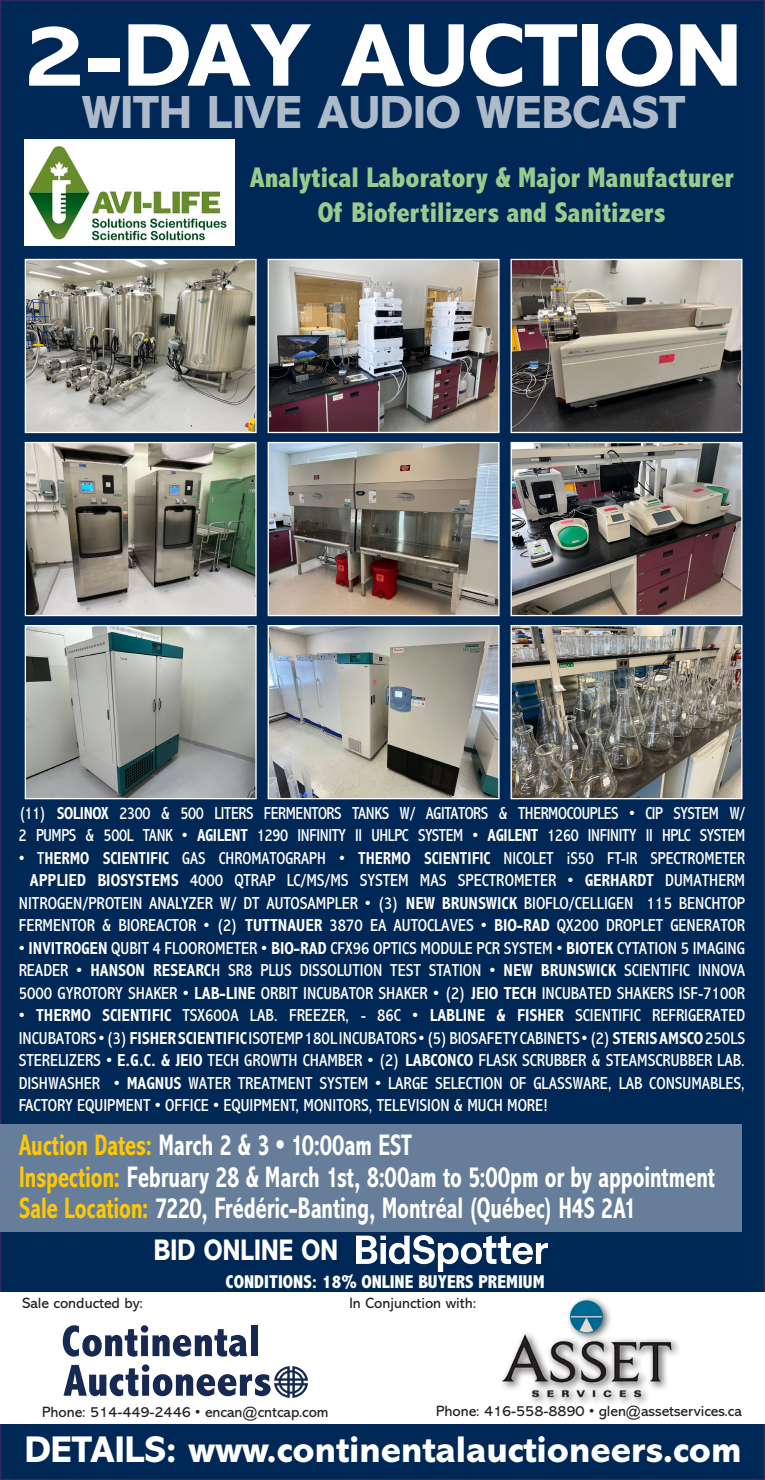
<style>
.page{position:relative;width:765px;height:1480px;background:#fff}
.page>*{position:absolute;margin:0;border:0;box-sizing:border-box;transform-origin:0 0}
.t1{font:800 90px "Abadi MT Pro";color:#fff;scale:1.06 1}
.t2{font:800 46.88px "Abadi MT Pro";color:#adbac9}
.t3{font:800 37.5px "Abadi MT Pro";color:#fff}
.t4{font:700 condensed 30px "Abadi MT Pro";letter-spacing:-.005em;color:#fff;scale:.84 1}
.t5{font:800 30px "Abadi MT Pro";letter-spacing:.01em;color:#fff;scale:.84 1}
.t6{font:800 condensed 28.75px/34.5px "Abadi MT Pro";color:#99cb8f;text-align:center}
.t7{font:800 condensed 18.75px "Abadi MT Pro";color:#fff}
.t8{font:condensed 17.5px/22.5px "Abadi MT Pro";color:#fff;text-align:justify}
.t9{font:condensed 17.5px/22.5px "Abadi MT Pro";color:#fff;text-align:right;scale:.96 1}
.t10{font:condensed 17.5px/22.5px "Abadi MT Pro";letter-spacing:-.02em;color:#fff;scale:.96 1}
.t11{font:15px "Abadi MT Pro";color:#231f20}
.s1{font-weight:700}
.s2{color:#fec804}
</style>
<div class="page">
<div style="left:1px;top:1px;width:763px;height:1478px;background:#002856"></div>
<div style="left:0;top:1292px;width:765px;height:132px;background:#fff"></div>
<img style="left:27px;top:261px;width:228px;height:170px">
<div style="left:25px;top:259px;width:232px;height:174px;border:1px solid #fff"></div>
<img style="left:270px;top:261px;width:228px;height:170px">
<div style="left:268px;top:259px;width:232px;height:174px;border:1px solid #fff"></div>
<img style="left:513px;top:261px;width:227px;height:170px">
<div style="left:511px;top:259px;width:231px;height:174px;border:1px solid #fff"></div>
<img style="left:27px;top:444px;width:228px;height:170px">
<div style="left:25px;top:442px;width:232px;height:174px;border:1px solid #fff"></div>
<img style="left:270px;top:444px;width:228px;height:170px">
<div style="left:268px;top:442px;width:232px;height:174px;border:1px solid #fff"></div>
<img style="left:513px;top:444px;width:227px;height:170px">
<div style="left:511px;top:442px;width:231px;height:174px;border:1px solid #fff"></div>
<img style="left:27px;top:627px;width:228px;height:170px">
<div style="left:25px;top:625px;width:232px;height:174px;border:1px solid #fff"></div>
<img style="left:270px;top:627px;width:228px;height:170px">
<div style="left:268px;top:625px;width:232px;height:174px;border:1px solid #fff"></div>
<img style="left:513px;top:627px;width:227px;height:170px">
<div style="left:511px;top:625px;width:231px;height:174px;border:1px solid #fff"></div>
<img style="left:25px;top:140px;width:210px;height:105px">
<div style="left:0;top:1124px;width:742px;height:107px;background:#667e9a"></div>
<div style="left:498px;top:1295px;width:183px;height:111px;background:#231f20;opacity:.75"></div>
<img style="left:501px;top:1300px;width:176px;height:98px">
<img style="left:357px;top:1235px;width:191px;height:36px">
<svg style="left:63px;top:1325px;width:184px;height:31px"></svg>
<div style="left:251px;top:1325px;width:7px;height:31px;background:#172953"></div>
<svg style="left:63px;top:1364px;width:245px;height:34px"></svg>
<p class="t1" style="left:22px;top:6px;width:680px">2-DAY AUCTION</p>
<p class="t2" style="left:82px;top:86px;width:605px">WITH LIVE AUDIO WEBCAST</p>
<p class="t6" style="left:250px;top:161px;width:486px">Analytical Laboratory &amp; Major Manufacturer<br>Of Biofertilizers and Sanitizers</p>
<p class="t10" style="left:19px;top:802px;width:758px">(11) <span class="s1">SOLINOX</span> 2300 &amp; 500 LITERS FERMENTORS TANKS W/ AGITATORS &amp; THERMOCOUPLES • CIP SYSTEM W/<br>2 PUMPS &amp; 500L TANK • <span class="s1">AGILENT</span> 1290 INFINITY II UHLPC SYSTEM • <span class="s1">AGILENT</span> 1260 INFINITY II HPLC SYSTEM</p>
<p class="t9" style="left:19px;top:847px;width:758px">• T<span class="s1">HERMO SCIENTIFIC</span> GAS CHROMATOGRAPH • <span class="s1">THERMO SCIENTIFIC</span> NICOLET iS50 FT-IR SPECTROMETER <span class="s1">APPLIED BIOSYSTEMS</span> 4000 QTRAP LC/MS/MS SYSTEM MAS SPECTROMETER • <span class="s1">GERHARDT</span> DUMATHERM NITROGEN/PROTEIN ANALYZER W/ DT AUTOSAMPLER • (3) <span class="s1">NEW BRUNSWICK</span> BIOFLO/CELLIGEN 115 BENCHTOP FERMENTOR &amp; BIOREACTOR • (2) <span class="s1">TUTTNAUER</span> 3870 EA AUTOCLAVES • <span class="s1">BIO-RAD</span> QX200 DROPLET GENERATOR</p>
<p class="t8" style="left:19px;top:937px;width:728px">• <span class="s1">INVITROGEN</span> QUBIT 4 FLOOROMETER • <span class="s1">BIO-RAD</span> CFX96 OPTICS MODULE PCR SYSTEM • <span class="s1">BIOTEK</span> CYTATION 5 IMAGING READER • <span class="s1">HANSON RESEARC</span>H SR8 PLUS DISSOLUTION TEST STATION • <span class="s1">NEW BRUNSWICK</span> SCIENTIFIC INNOVA 5000 GYROTORY SHAKER • <span class="s1">LAB-LINE</span> ORBIT INCUBATOR SHAKER • (2) <span class="s1">JEIO TECH</span> INCUBATED SHAKERS ISF-7100R</p>
<p class="t8" style="left:19px;top:1005px;width:728px">• <span class="s1">THERMO SCIENTIFIC</span> TSX600A LAB. FREEZER, - 86C • <span class="s1">LABLINE &amp; FISHER</span> SCIENTIFIC REFRIGERATED INCUBATORS • (3) <span class="s1">FISHER SCIENTIFIC</span> ISOTEMP 180L INCUBATORS • (5) BIOSAFETY CABINETS • (2) <span class="s1">STERISAMSCO</span> 250LS STERELIZERS • <span class="s1">E.G.C. &amp; JEIO</span> TECH GROWTH CHAMBER • (2) <span class="s1">LABCONCO</span> FLASK SCRUBBER &amp; STEAMSCRUBBER LAB.<br>DISHWASHER • <span class="s1">MAGNUS</span> WATER TREATMENT SYSTEM • LARGE SELECTION OF GLASSWARE, LAB CONSUMABLES, FACTORY EQUIPMENT • OFFICE • EQUIPMENT, MONITORS, TELEVISION &amp; MUCH MORE!</p>
<p class="t4" style="left:19px;top:1129px;width:470px"><span class="s2">Auction Dates:</span> March 2 &amp; 3 • 10:00am EST</p>
<p class="t4" style="left:19px;top:1160px;width:830px"><span class="s2">Inspection:</span> February 28 &amp; March 1st, 8:00am to 5:00pm or by appointment</p>
<p class="t4" style="left:19px;top:1191px;width:736px"><span class="s2">Sale Location:</span> 7220, Frédéric-Banting, Montréal (Québec) H4S 2A1</p>
<p class="t5" style="left:154px;top:1233px;width:221px">BID ONLINE ON</p>
<p class="t11" style="left:22px;top:1294px;width:122px">Sale conducted by:</p>
<p class="t7" style="left:226px;top:1271px;width:320px">CONDITIONS: 18% ONLINE BUYERS PREMIUM</p>
<p class="t11" style="left:350px;top:1294px;width:128px">In Conjunction with:</p>
<p class="t11" style="left:42px;top:1403px;width:288px">Phone: 514-449-2446 • encan@cntcap.com</p>
<p class="t11" style="left:436px;top:1402px;width:307px">Phone: 416-558-8890 • glen@assetservices.ca</p>
<p class="t3" style="left:25px;top:1428px;width:719px">DETAILS: www.continentalauctioneers.com</p>
</div>
